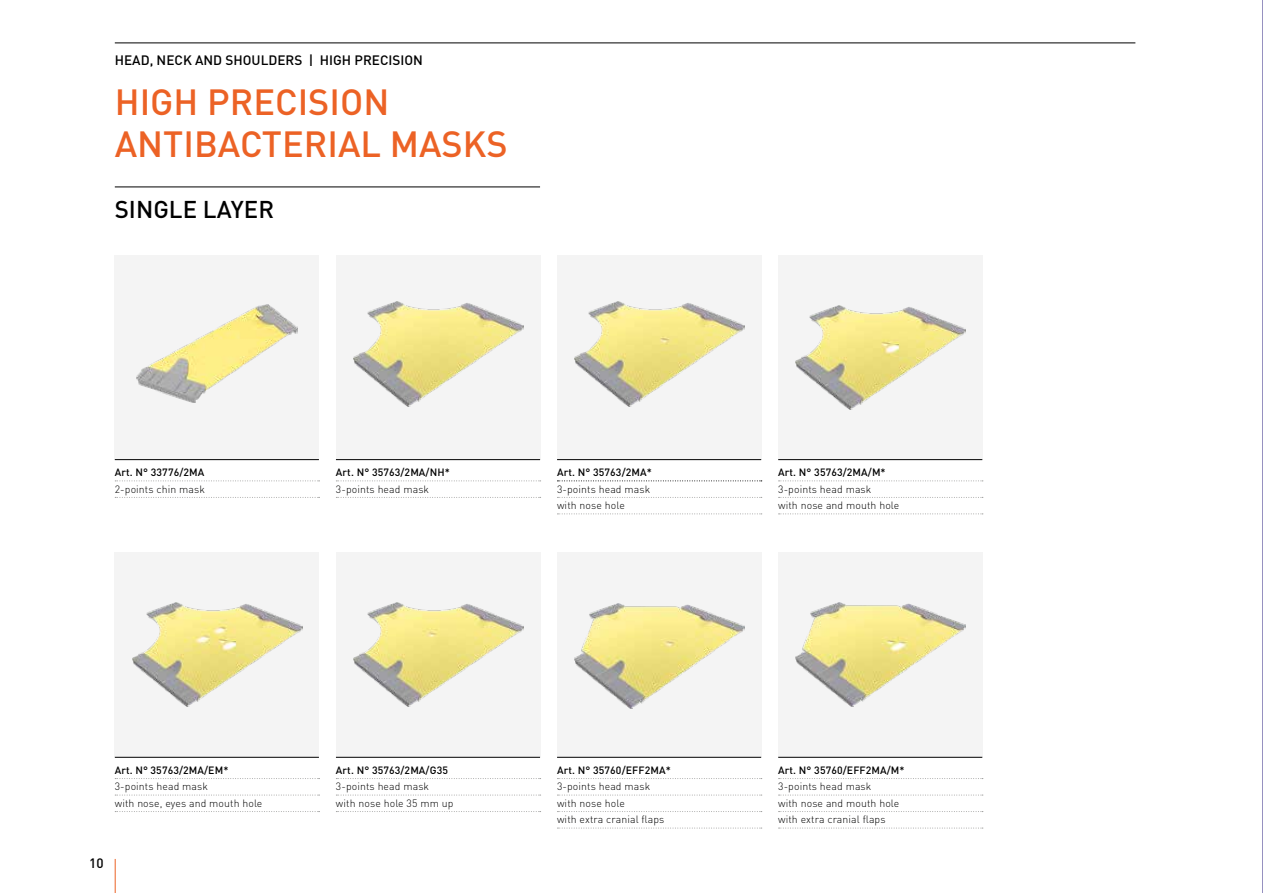
<style>
.page{position:relative;width:1263px;height:893px;background:#fff}
.page>*{position:absolute;margin:0;border:0;box-sizing:border-box;transform-origin:0 0}
.t1{font:500 36px/42px "DIN";color:#ec6225}
.t2{font:500 24px "DIN";color:#000}
.t3{font:500 13.5px "DIN";color:#000}
.t4{font:300 10.5px/16.5px "DIN";letter-spacing:.01em;color:#000}
.t5{font:500 10.5px "DIN";letter-spacing:.01em;color:#000}
</style>
<div class="page">
<hr style="left:115px;top:859px;width:1px;height:34px;background:#ec6225">
<hr style="left:115px;top:43px;width:1020px;height:1px;background:#000">
<div style="left:115px;top:553px;width:204px;height:204px;background:#f4f4f4"></div>
<img style="left:132px;top:603px;width:170px;height:104px">
<div style="left:115px;top:255px;width:204px;height:204px;background:#f4f4f4"></div>
<img style="left:136px;top:305px;width:162px;height:98px">
<div style="left:336px;top:553px;width:204px;height:204px;background:#f4f4f4"></div>
<img style="left:353px;top:603px;width:170px;height:104px">
<div style="left:557px;top:255px;width:204px;height:204px;background:#f4f4f4"></div>
<img style="left:574px;top:302px;width:170px;height:104px">
<div style="left:557px;top:553px;width:204px;height:204px;background:#f4f4f4"></div>
<img style="left:574px;top:604px;width:170px;height:104px">
<div style="left:336px;top:255px;width:204px;height:204px;background:#f4f4f4"></div>
<img style="left:353px;top:302px;width:170px;height:104px">
<div style="left:778px;top:553px;width:204px;height:204px;background:#f4f4f4"></div>
<img style="left:796px;top:603px;width:170px;height:104px">
<div style="left:778px;top:255px;width:204px;height:204px;background:#f4f4f4"></div>
<img style="left:795px;top:305px;width:170px;height:104px">
<svg style="left:778px;top:778px;width:205px;height:1px"></svg>
<svg style="left:778px;top:795px;width:205px;height:1px"></svg>
<svg style="left:778px;top:811px;width:205px;height:1px"></svg>
<svg style="left:778px;top:828px;width:205px;height:1px"></svg>
<svg style="left:778px;top:480px;width:205px;height:1px"></svg>
<svg style="left:778px;top:497px;width:205px;height:1px"></svg>
<svg style="left:778px;top:513px;width:205px;height:1px"></svg>
<svg style="left:336px;top:778px;width:205px;height:1px"></svg>
<svg style="left:336px;top:795px;width:205px;height:1px"></svg>
<svg style="left:336px;top:811px;width:205px;height:1px"></svg>
<svg style="left:557px;top:480px;width:205px;height:1px"></svg>
<svg style="left:557px;top:497px;width:205px;height:1px"></svg>
<svg style="left:557px;top:513px;width:205px;height:1px"></svg>
<svg style="left:115px;top:778px;width:205px;height:1px"></svg>
<svg style="left:115px;top:795px;width:205px;height:1px"></svg>
<svg style="left:115px;top:811px;width:205px;height:1px"></svg>
<svg style="left:115px;top:480px;width:205px;height:1px"></svg>
<svg style="left:115px;top:497px;width:205px;height:1px"></svg>
<svg style="left:557px;top:778px;width:205px;height:1px"></svg>
<svg style="left:557px;top:795px;width:205px;height:1px"></svg>
<svg style="left:557px;top:811px;width:205px;height:1px"></svg>
<svg style="left:557px;top:828px;width:205px;height:1px"></svg>
<svg style="left:336px;top:480px;width:205px;height:1px"></svg>
<svg style="left:336px;top:497px;width:205px;height:1px"></svg>
<hr style="left:115px;top:187px;width:425px;height:1px;background:#000">
<hr style="left:115px;top:757px;width:204px;height:1px;background:#000">
<hr style="left:115px;top:459px;width:204px;height:1px;background:#000">
<hr style="left:336px;top:757px;width:204px;height:1px;background:#000">
<hr style="left:557px;top:459px;width:204px;height:1px;background:#000">
<hr style="left:557px;top:757px;width:204px;height:1px;background:#000">
<hr style="left:336px;top:459px;width:204px;height:1px;background:#000">
<hr style="left:778px;top:757px;width:204px;height:1px;background:#000">
<hr style="left:778px;top:459px;width:204px;height:1px;background:#000">
<svg style="left:1262px;top:0;width:1px;height:893px"></svg>
<p class="t3" style="left:115px;top:51px;width:310px">HEAD, NECK AND SHOULDERS | HIGH PRECISION</p>
<h1 class="t1" style="left:115px;top:80px;width:394px">HIGH PRECISION<br>ANTIBACTERIAL MASKS</h1>
<h2 class="t2" style="left:115px;top:194px;width:161px">SINGLE LAYER</h2>
<p class="t5" style="left:115px;top:466px;width:91px">Art. N° 33776/2MA</p>
<p class="t4" style="left:115px;top:481px;width:92px">2-points chin mask</p>
<p class="t5" style="left:336px;top:466px;width:115px">Art. N° 35763/2MA/NH*</p>
<p class="t4" style="left:336px;top:481px;width:95px">3-points head mask</p>
<p class="t5" style="left:557px;top:466px;width:96px">Art. N° 35763/2MA*</p>
<p class="t4" style="left:557px;top:481px;width:95px">3-points head mask with nose hole</p>
<p class="t5" style="left:115px;top:763px;width:115px">Art. N° 35763/2MA/EM*</p>
<p class="t4" style="left:115px;top:778px;width:149px">3-points head mask<br>with nose, eyes and mouth hole</p>
<p class="t3" style="left:89px;top:855px;width:16px">10</p>
<p class="t5" style="left:336px;top:763px;width:114px">Art. N° 35763/2MA/G35</p>
<p class="t4" style="left:336px;top:778px;width:119px">3-points head mask<br>with nose hole 35 mm up</p>
<p class="t5" style="left:557px;top:763px;width:115px">Art. N° 35760/EFF2MA*</p>
<p class="t4" style="left:557px;top:778px;width:109px">3-points head mask with nose hole<br>with extra cranial flaps</p>
<p class="t5" style="left:778px;top:466px;width:109px">Art. N° 35763/2MA/M*</p>
<p class="t4" style="left:778px;top:481px;width:123px">3-points head mask<br>with nose and mouth hole</p>
<p class="t5" style="left:778px;top:763px;width:128px">Art. N° 35760/EFF2MA/M*</p>
<p class="t4" style="left:778px;top:778px;width:123px">3-points head mask<br>with nose and mouth hole with extra cranial flaps</p>
</div>
